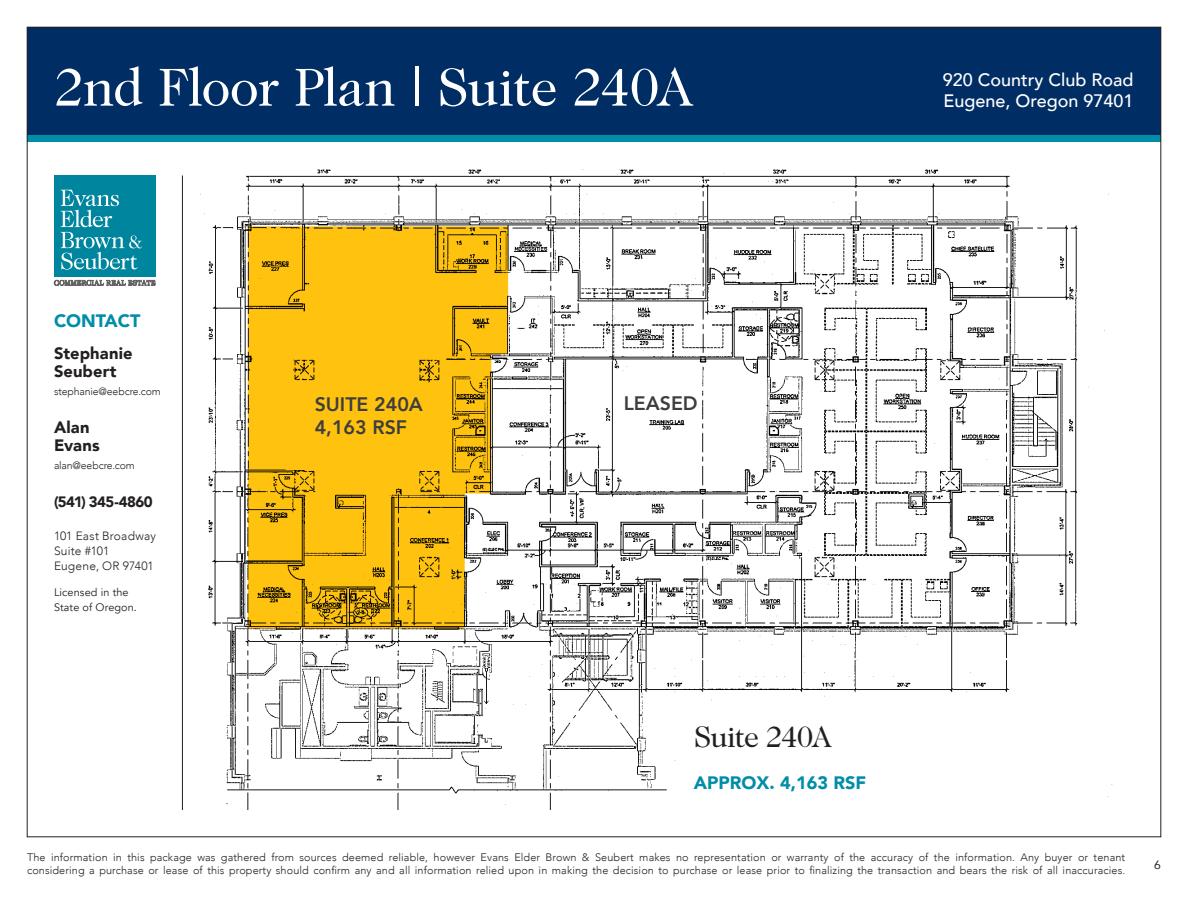
<style>
.page{position:relative;width:1188px;height:918px;background:#fff}
.page>*{position:absolute;margin:0;border:0;box-sizing:border-box;transform-origin:0 0}
.t1{font:54px "Caslon 224 Std";letter-spacing:-.02em;color:#fff}
.Headline{font:30px "Caslon 224 Std";letter-spacing:-.03em;color:#231f20}
.Page_Header{font:800 19.5px "Avenir";color:#3e3e3f}
.t2{font:500 18px "Avenir";color:#fff}
.Subhead{font:900 18px "Avenir";color:#008da8}
.t3{font:900 16.5px/18px "Avenir";letter-spacing:.01em;color:#231f20}
.t4{font:900 15px "Avenir";letter-spacing:-.04em;color:#231f20}
.t5{font:300 12px/15px "Avenir";letter-spacing:.015em;color:#231f20}
.t6{font:12px "Avenir";color:#231f20}
.t7{font:300 10.8px/12.8px "Avenir";letter-spacing:.01em;color:#231f20}
.t8{font:10.8px/15px "Avenir";letter-spacing:.01em;color:#231f20}
.t9{font:300 10.5px "Avenir";letter-spacing:-.01em;color:#231f20}
</style>
<div class="page">
<div style="left:27px;top:27px;width:1134px;height:108px;background:#002e64"></div>
<div style="left:27px;top:135px;width:1134px;height:7px;background:#008da8"></div>
<hr style="left:182px;top:176px;width:1px;height:634px;background:#231f20">
<div style="left:54px;top:176px;width:101px;height:101px;background:#00859e"></div>
<svg style="left:61px;top:190px;width:81px;height:80px"></svg>
<svg style="left:54px;top:280px;width:101px;height:6px"></svg>
<img style="left:200px;top:169px;width:913px;height:641px">
<div style="left:720px;top:702px;width:357px;height:106px;background:#fff"></div>
<div style="left:694px;top:725px;width:222px;height:88px;background:#fff"></div>
<p class="t1" style="left:54px;top:56px;width:641px">2nd Floor Plan | Suite 240A</p>
<h3 class="t2" style="left:943px;top:64px;width:192px">920 Country Club Road</h3>
<h3 class="t2" style="left:944px;top:85px;width:192px">Eugene, Oregon 97401</h3>
<h3 class="Subhead" style="left:54px;top:305px;width:88px">CONTACT</h3>
<h3 class="t3" style="left:54px;top:343px;width:80px">Stephanie<br>Seubert</h3>
<p class="t9" style="left:54px;top:385px;width:108px">stephanie@eebcre.com</p>
<h3 class="t3" style="left:54px;top:418px;width:47px">Alan<br>Evans</h3>
<p class="t9" style="left:54px;top:459px;width:82px">alan@eebcre.com</p>
<h3 class="t4" style="left:54px;top:489px;width:100px">(541) 345-4860</h3>
<p class="t5" style="left:54px;top:528px;width:103px">101 East Broadway<br>Suite #101<br>Eugene, OR 97401</p>
<p class="t8" style="left:54px;top:585px;width:84px">Licensed in the<br>State of Oregon.</p>
<p class="Page_Header" style="left:315px;top:389px;width:110px">SUITE 240A</p>
<p class="Page_Header" style="left:624px;top:388px;width:76px">LEASED</p>
<p class="Page_Header" style="left:315px;top:412px;width:94px">4,163 RSF</p>
<p class="Headline" style="left:694px;top:719px;width:139px">Suite 240A</p>
<p class="Subhead" style="left:694px;top:767px;width:174px">APPROX. 4,163 RSF</p>
<p class="t7" style="left:27px;top:851px;width:1100px">The information in this package was gathered from sources deemed reliable, however Evans Elder Brown &amp; Seubert makes no representation or warranty of the accuracy of the information. Any buyer or tenant considering a purchase or lease of this property should confirm any and all information relied upon in making the decision to purchase or lease prior to finalizing the transaction and bears the risk of all inaccuracies.</p>
<p class="t6" style="left:1154px;top:855px;width:8px">6</p>
</div>
